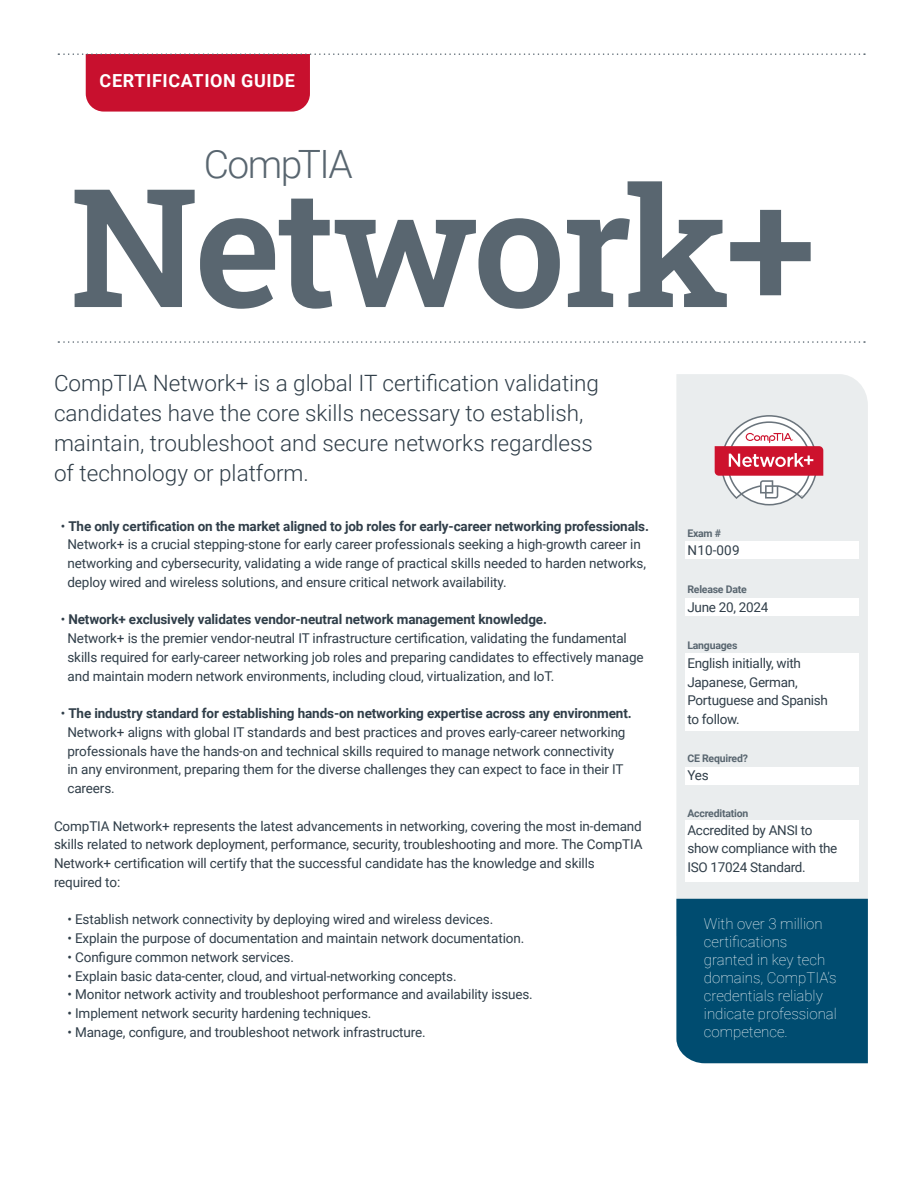
<style>
.page{position:relative;width:918px;height:1188px;background:#fff}
.page>*{position:absolute;margin:0;border:0;box-sizing:border-box;transform-origin:0 0}
.t1{font:600 165px "Roboto Slab";letter-spacing:-.025em;color:#596670}
.t2{font:300 39px "Roboto";letter-spacing:-.04em;color:#596670}
.t3{font:300 22.5px/30px "Roboto";color:#303e49}
.t4{font:700 18px "Roboto";letter-spacing:.035em;color:#fff}
.t5{font:100 15px/18px "Roboto";color:#fefefe}
.t6{font:13.5px/18.8px "Roboto";letter-spacing:-.01em;color:#303e49}
.t7{font:700 10.5px "Roboto";letter-spacing:-.02em;color:#596670}
.s1{font-weight:700}
.s2{color:#313d47}
</style>
<div class="page">
<svg style="left:58px;top:53px;width:807px;height:59px"></svg>
<svg style="left:58px;top:341px;width:807px;height:2px"></svg>
<div style="left:676px;top:374px;width:192px;height:525px;background:#eaedee"></div>
<div style="left:685px;top:541px;width:174px;height:18px;background:#fff"></div>
<div style="left:685px;top:598px;width:174px;height:18px;background:#fff"></div>
<div style="left:685px;top:653px;width:174px;height:78px;background:#fff"></div>
<div style="left:685px;top:767px;width:174px;height:18px;background:#fff"></div>
<div style="left:685px;top:820px;width:174px;height:62px;background:#fff"></div>
<svg style="left:715px;top:415px;width:108px;height:91px"></svg>
<div style="left:676px;top:899px;width:192px;height:164px;background:#004c70"></div>
<h3 class="t4" style="left:100px;top:68px;width:197px">CERTIFICATION GUIDE</h3>
<h2 class="t2" style="left:204px;top:137px;width:151px">CompTIA</h2>
<h1 class="t1" style="left:70px;top:134px;width:747px">Network+</h1>
<h3 class="t3" style="left:54px;top:367px;width:547px">CompTIA Network+ is a global IT certification validating candidates have the core skills necessary to establish, maintain, troubleshoot and secure networks regardless of technology or platform.</h3>
<p class="t6" style="left:68px;top:516px;width:583px;text-indent:-7px">• <span class="s1">The only certification on the market aligned to job roles for early-career networking professionals.<br></span>Network+ is a crucial stepping-stone for early career professionals seeking a high-growth career in networking and cybersecurity, validating a wide range of practical skills needed to harden networks, deploy wired and wireless solutions, and ensure critical network availability.</p>
<p class="t6" style="left:68px;top:610px;width:578px;text-indent:-7px">• <span class="s1">Network+ exclusively validates vendor-neutral network management knowledge.<br></span>Network+ is the premier vendor-neutral IT infrastructure certification, validating the fundamental skills required for early-career networking job roles and preparing candidates to effectively manage and maintain modern network environments, including cloud, virtualization, and IoT.</p>
<p class="t6" style="left:68px;top:703px;width:566px;text-indent:-7px">• <span class="s1">The industry standard for establishing hands-on networking expertise across any environment.<br></span>Network+ aligns with global IT standards and best practices and proves early-career networking professionals have the hands-on and technical skills required to manage network connectivity<br>in any environment, preparing them for the diverse challenges they can expect to face in their IT careers.</p>
<p class="t6" style="left:54px;top:816px;width:590px">CompTIA Network+ represents the latest advancements in networking, covering the most in-demand skills related to n<span class="s2">etwork deployment, performance, security, troubleshooting and more. The CompTIA Network+ certification will c</span>ertify that the successful candidate has the knowledge and skills required to:</p>
<p class="t6" style="left:68px;top:910px;width:427px">• Establish network connectivity by deploying wired and wireless devices.</p>
<p class="t6" style="left:68px;top:928px;width:458px">• Explain the purpose of documentation and maintain network documentation.</p>
<p class="t6" style="left:68px;top:947px;width:228px">• Configure common network services.</p>
<p class="t6" style="left:68px;top:966px;width:391px">• Explain basic data-center, cloud, and virtual-networking concepts.</p>
<p class="t6" style="left:68px;top:985px;width:467px">• Monitor network activity and troubleshoot performance and availability issues.</p>
<p class="t6" style="left:68px;top:1003px;width:305px">• Implement network security hardening techniques.</p>
<p class="t6" style="left:68px;top:1022px;width:360px">• Manage, configure, and troubleshoot network infrastructure.</p>
<p class="t7" style="left:687px;top:526px;width:35px">Exam #</p>
<p class="t6" style="left:688px;top:541px;width:54px">N10-009</p>
<p class="t7" style="left:687px;top:582px;width:61px">Release Date</p>
<p class="t6" style="left:687px;top:597px;width:83px">June 20, 2024</p>
<p class="t7" style="left:687px;top:638px;width:52px">Languages</p>
<p class="t6" style="left:687px;top:653px;width:142px">English initially, with<br>Japanese, German,<br>Portuguese and Spanish to follow.</p>
<p class="t7" style="left:687px;top:751px;width:62px">CE Required?</p>
<p class="t6" style="left:687px;top:766px;width:23px">Yes</p>
<p class="t7" style="left:687px;top:806px;width:62px">Accreditation</p>
<p class="t6" style="left:687px;top:821px;width:152px;line-height:18.3px">Accredited by ANSI to show compliance with the<br>ISO 17024 Standard.</p>
<p class="t5" style="left:704px;top:914px;width:134px">With over 3 million certifications granted in key tech domains, CompTIA’s credentials reliably indicate professional competence.</p>
</div>
